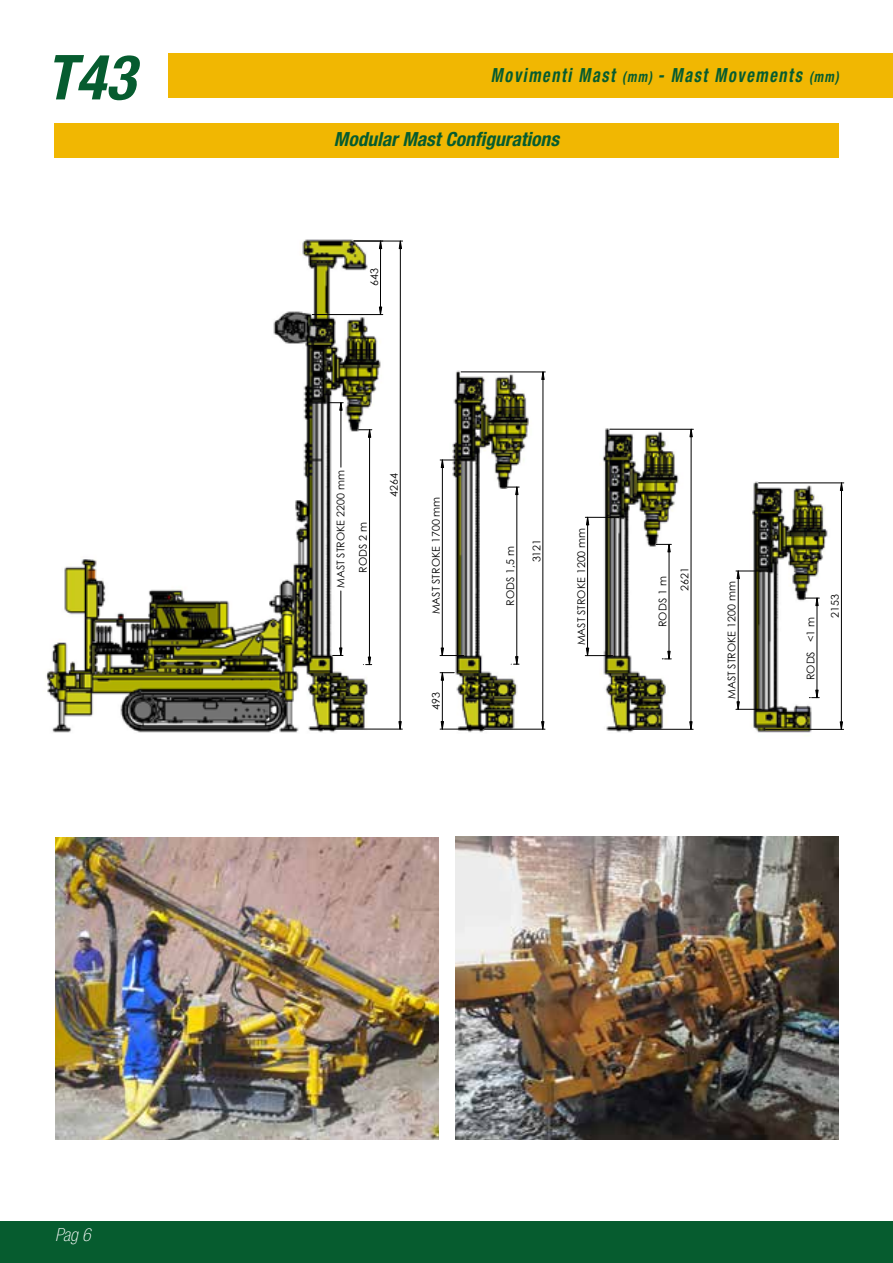
<style>
.page{position:relative;width:893px;height:1263px;background:#fff}
.page>*{position:absolute;margin:0;border:0;box-sizing:border-box;transform-origin:0 0}
.t1{font:italic 700 condensed 62.1px "Helvetica Neue LT Std";color:#065c2f}
.t2{font:italic 700 condensed 19.5px "Helvetica Neue LT Std";letter-spacing:.1em;color:#065c2f;scale:.83 1}
.t3{font:italic 700 condensed 19.5px "Helvetica Neue LT Std";color:#065c2f}
.t4{font:italic 100 condensed 18px "Helvetica Neue LT Std";color:#fff}
.t5{font:10.65px "Century Gothic";color:#000}
.s1{font-size:15px}
</style>
<div class="page">
<div style="left:0;top:1221px;width:893px;height:42px;background:#065c2f"></div>
<img style="left:46px;top:239px;width:799px;height:494px">
<hr style="left:369px;top:430px;width:1px;height:235px;background:#000">
<hr style="left:516px;top:487px;width:1px;height:177px;background:#000">
<hr style="left:817px;top:598px;width:1px;height:100px;background:#000">
<hr style="left:669px;top:544px;width:1px;height:115px;background:#000">
<svg style="left:363px;top:656px;width:9px;height:9px"></svg>
<svg style="left:359px;top:429px;width:13px;height:9px"></svg>
<svg style="left:511px;top:656px;width:8px;height:9px"></svg>
<svg style="left:507px;top:486px;width:12px;height:9px"></svg>
<svg style="left:805px;top:597px;width:14px;height:9px"></svg>
<svg style="left:809px;top:689px;width:10px;height:9px"></svg>
<svg style="left:662px;top:651px;width:9px;height:9px"></svg>
<svg style="left:656px;top:544px;width:15px;height:8px"></svg>
<hr style="left:341px;top:403px;width:1px;height:64px;background:#000">
<hr style="left:340px;top:591px;width:1px;height:64px;background:#000">
<hr style="left:400px;top:241px;width:1px;height:488px;background:#000">
<hr style="left:354px;top:241px;width:49px;height:1px;background:#000">
<hr style="left:324px;top:729px;width:78px;height:1px;background:#000">
<hr style="left:442px;top:673px;width:1px;height:56px;background:#000">
<hr style="left:380px;top:241px;width:1px;height:74px;background:#000">
<hr style="left:312px;top:314px;width:71px;height:1px;background:#000">
<hr style="left:442px;top:460px;width:1px;height:195px;background:#000">
<hr style="left:440px;top:460px;width:30px;height:1px;background:#000">
<hr style="left:765px;top:729px;width:79px;height:1px;background:#000">
<hr style="left:542px;top:372px;width:1px;height:357px;background:#000">
<hr style="left:484px;top:729px;width:61px;height:1px;background:#000">
<hr style="left:461px;top:372px;width:84px;height:1px;background:#000">
<hr style="left:691px;top:429px;width:1px;height:300px;background:#000">
<hr style="left:633px;top:729px;width:60px;height:1px;background:#000">
<hr style="left:610px;top:429px;width:83px;height:1px;background:#000">
<hr style="left:587px;top:517px;width:1px;height:139px;background:#000">
<hr style="left:585px;top:517px;width:34px;height:1px;background:#000">
<hr style="left:841px;top:483px;width:1px;height:246px;background:#000">
<hr style="left:759px;top:483px;width:85px;height:1px;background:#000">
<hr style="left:736px;top:571px;width:32px;height:1px;background:#000">
<hr style="left:738px;top:571px;width:1px;height:138px;background:#000">
<svg style="left:328px;top:402px;width:15px;height:9px"></svg>
<svg style="left:333px;top:647px;width:10px;height:9px"></svg>
<svg style="left:399px;top:240px;width:3px;height:9px"></svg>
<svg style="left:398px;top:721px;width:4px;height:9px"></svg>
<svg style="left:440px;top:721px;width:26px;height:9px"></svg>
<svg style="left:440px;top:672px;width:14px;height:9px"></svg>
<svg style="left:379px;top:306px;width:3px;height:9px"></svg>
<svg style="left:354px;top:240px;width:29px;height:9px"></svg>
<svg style="left:440px;top:647px;width:24px;height:9px"></svg>
<svg style="left:441px;top:459px;width:3px;height:9px"></svg>
<svg style="left:541px;top:721px;width:4px;height:9px"></svg>
<svg style="left:541px;top:371px;width:4px;height:9px"></svg>
<svg style="left:689px;top:721px;width:4px;height:9px"></svg>
<svg style="left:689px;top:429px;width:4px;height:8px"></svg>
<svg style="left:585px;top:647px;width:28px;height:9px"></svg>
<svg style="left:586px;top:517px;width:3px;height:8px"></svg>
<svg style="left:840px;top:482px;width:3px;height:9px"></svg>
<svg style="left:839px;top:721px;width:4px;height:9px"></svg>
<svg style="left:736px;top:570px;width:4px;height:9px"></svg>
<svg style="left:736px;top:701px;width:25px;height:9px"></svg>
<div style="left:168px;top:54px;width:725px;height:44px;background:#f1b702"></div>
<img style="left:455px;top:836px;width:384px;height:304px">
<img style="left:55px;top:838px;width:384px;height:302px">
<div style="left:54px;top:123px;width:785px;height:34px;background:#f1b702"></div>
<h1 class="t1" style="left:45px;top:40px;width:91px">T43</h1>
<h2 class="t2" style="left:491px;top:63px;width:421px">Movimenti Mast <span class="s1">(mm)</span> - Mast Movements <span class="s1">(mm)</span></h2>
<h2 class="t3" style="left:334px;top:127px;width:227px">Modular Mast Configurations</h2>
<p class="t5" style="left:367px;top:286px;width:19px;rotate:-90deg">643</p>
<p class="t5" style="left:334px;top:588px;width:119px;rotate:-90deg">MAST STROKE 2200 mm</p>
<p class="t5" style="left:356px;top:573px;width:52px;rotate:-90deg">RODS 2 m</p>
<p class="t5" style="left:387px;top:497px;width:25px;rotate:-90deg">4264</p>
<p class="t5" style="left:429px;top:614px;width:119px;rotate:-90deg">MAST STROKE 1700 mm</p>
<p class="t5" style="left:429px;top:710px;width:19px;rotate:-90deg">493</p>
<p class="t5" style="left:503px;top:605px;width:61px;rotate:-90deg">RODS 1,5 m</p>
<p class="t5" style="left:530px;top:562px;width:25px;rotate:-90deg">3121</p>
<p class="t5" style="left:574px;top:645px;width:119px;rotate:-90deg">MAST STROKE 1200 mm</p>
<p class="t5" style="left:656px;top:627px;width:52px;rotate:-90deg">RODS 1 m</p>
<p class="t5" style="left:678px;top:591px;width:25px;rotate:-90deg">2621</p>
<p class="t5" style="left:725px;top:699px;width:119px;rotate:-90deg">MAST STROKE 1200 mm</p>
<p class="t5" style="left:804px;top:680px;width:65px;rotate:-90deg">RODS &lt;1 m</p>
<p class="t5" style="left:828px;top:618px;width:25px;rotate:-90deg">2153</p>
<h3 class="t4" style="left:55px;top:1225px;width:37px">Pag 6</h3>
</div>
